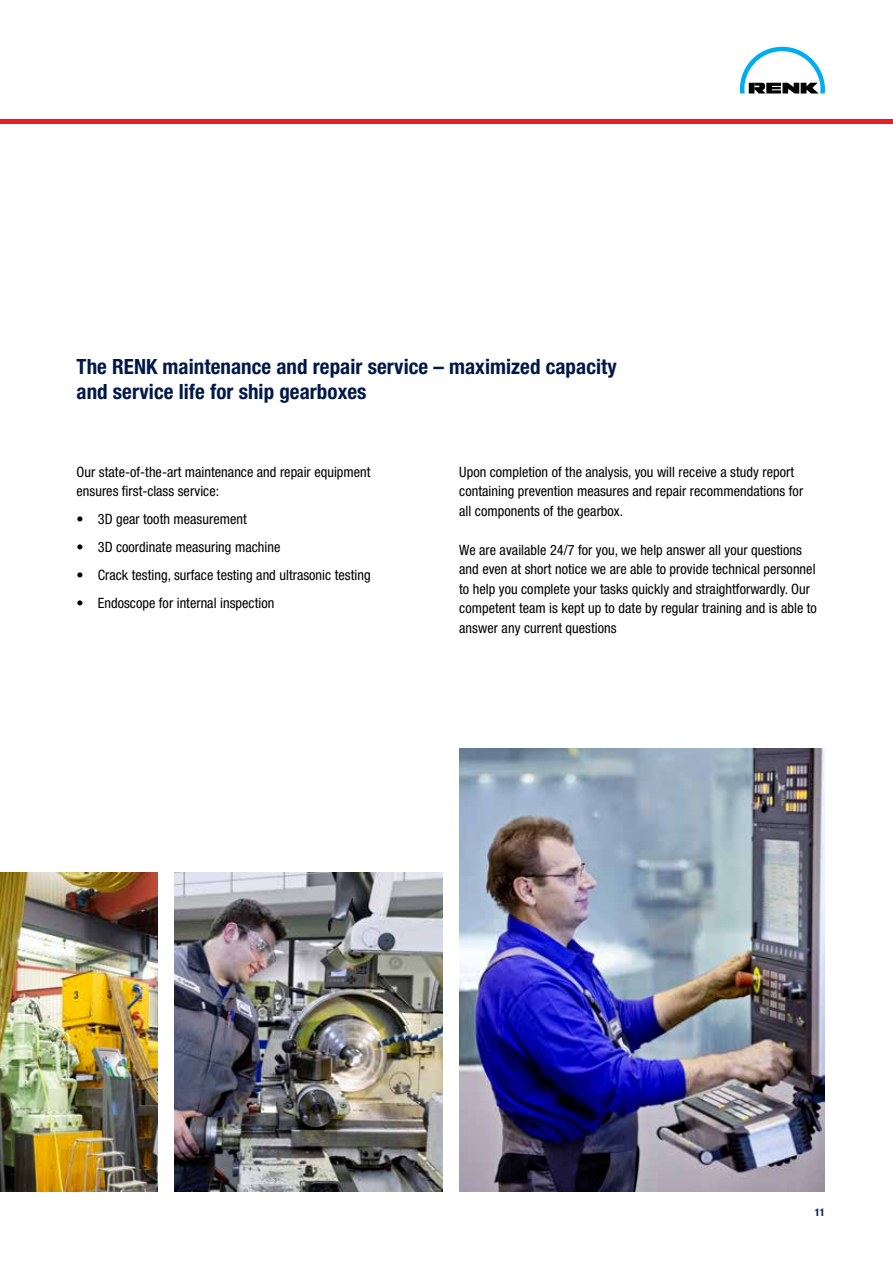
<style>
.page{position:relative;width:893px;height:1263px;background:#fff}
.page>*{position:absolute;margin:0;border:0;box-sizing:border-box;transform-origin:0 0}
.t1{font:700 condensed 21px/25.2px "Helvetica Neue LT";letter-spacing:.005em;color:#001849}
.t2{font:condensed 14.25px/19.5px "Helvetica Neue LT";letter-spacing:.005em;color:#000}
.t3{font:700 condensed 10.5px "Helvetica Neue LT";color:#001849}
</style>
<div class="page">
<img style="left:174px;top:873px;width:268px;height:319px">
<img style="left:459px;top:748px;width:366px;height:444px">
<img style="left:0;top:873px;width:157px;height:319px">
<hr style="left:0;top:119px;width:893px;height:4px;background:#ed1d24">
<svg style="left:740px;top:47px;width:85px;height:46px"></svg>
<h1 class="t1" style="left:77px;top:353px;width:542px">The RENK maintenance and repair service – maximized capacity and service life for ship gearboxes</h1>
<p class="t2" style="left:77px;top:462px;width:296px">Our state-of-the-art maintenance and repair equipment ensures first-class service:</p>
<p class="t2" style="left:77px;top:509px;width:172px">• 3D gear tooth measurement</p>
<p class="t2" style="left:77px;top:537px;width:205px">• 3D coordinate measuring machine</p>
<p class="t2" style="left:77px;top:565px;width:296px">• Crack testing, surface testing and ultrasonic testing</p>
<p class="t2" style="left:77px;top:593px;width:199px">• Endoscope for internal inspection</p>
<p class="t2" style="left:459px;top:462px;width:345px">Upon completion of the analysis, you will receive a study report containing prevention measures and repair recommendations for all components of the gearbox.</p>
<p class="t2" style="left:459px;top:540px;width:359px">We are available 24/7 for you, we help answer all your questions and even at short notice we are able to provide technical personnel to help you complete your tasks quickly and straightforwardly. Our competent team is kept up to date by regular training and is able to answer any current questions</p>
<p class="t3" style="left:815px;top:1206px;width:12px">11</p>
</div>
